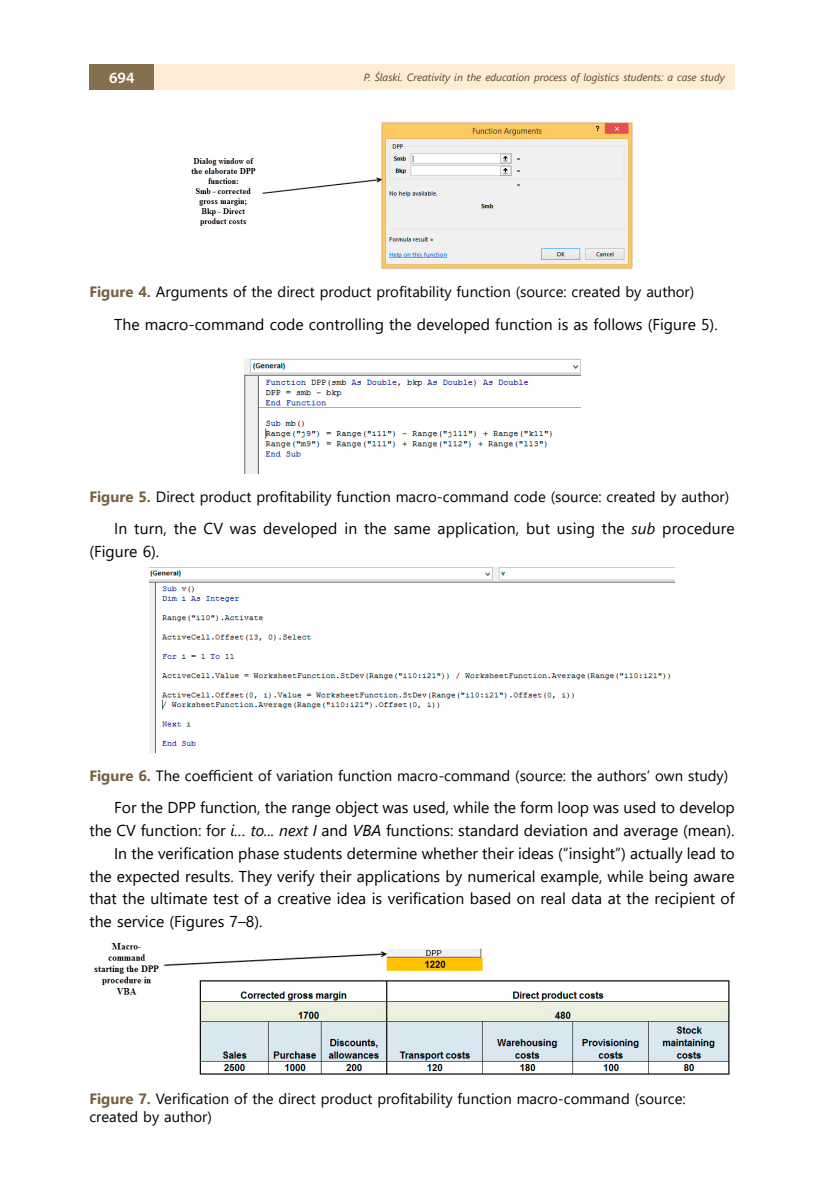
<style>
.page{position:relative;width:834px;height:1191px;background:#fff}
.page>*{position:absolute;margin:0;border:0;box-sizing:border-box;transform-origin:0 0}
.t1{font:15.75px/22.8px "Segoe UI";color:#000}
.t2{font:600 15.75px "Myriad Pro";color:#fff}
.t3{font:14.88px/17.8px "Segoe UI";color:#000}
.t4{font:italic 10.5px "Segoe UI";color:#5c4521}
.s1{font-weight:700;color:#77603e}
.s2{font-style:italic}
</style>
<div class="page">
<div style="left:89px;top:64px;width:65px;height:26px;background:#857050"></div>
<div style="left:154px;top:64px;width:580px;height:26px;background:#feecd4"></div>
<img style="left:191px;top:122px;width:442px;height:147px">
<img style="left:244px;top:359px;width:336px;height:115px">
<img style="left:150px;top:567px;width:524px;height:186px">
<img style="left:94px;top:942px;width:636px;height:133px">
<p class="t2" style="left:109px;top:67px;width:27px">694</p>
<p class="t4" style="left:364px;top:67px;width:362px">P. Ślaski. Creativity in the education process of logistics students: a case study</p>
<p class="t3" style="left:89px;top:281px;width:606px"><span class="s1">Figure 4.</span> Arguments of the direct product profitability function (source: created by author)</p>
<p class="t1" style="left:114px;top:311px;width:605px">The macro-command code controlling the developed function is as follows (Figure 5).</p>
<p class="t3" style="left:89px;top:486px;width:641px"><span class="s1">Figure 5.</span> Direct product profitability function macro-command code (source: created by author)</p>
<p class="t1" style="left:89px;top:516px;width:647px;text-indent:25px">In turn, the CV was developed in the same application, but using the <span class="s2">sub</span> procedure (Figure 6).</p>
<p class="t3" style="left:89px;top:765px;width:640px"><span class="s1">Figure 6.</span> The coefficient of variation function macro-command (source: the authors’ own study)</p>
<p class="t1" style="left:114px;top:795px;width:622px">For the DPP function, the range object was used, while the form loop was used to develop</p>
<p class="t1" style="left:89px;top:818px;width:646px">the CV function: for <span class="s2">i… to... next I</span> and <span class="s2">VBA</span> functions: standard deviation and average (mean).</p>
<p class="t1" style="left:114px;top:840px;width:622px">In the verification phase students determine whether their ideas (“insight”) actually lead to</p>
<p class="t1" style="left:89px;top:863px;width:646px">the expected results. They verify their applications by numerical example, while being aware</p>
<p class="t1" style="left:89px;top:886px;width:646px">that the ultimate test of a creative idea is verification based on real data at the recipient of</p>
<p class="t1" style="left:89px;top:908px;width:175px">the service (Figures 7–8).</p>
<p class="t3" style="left:89px;top:1088px;width:597px"><span class="s1">Figure 7.</span> Verification of the direct product profitability function macro-command (source: created by author)</p>
</div>
